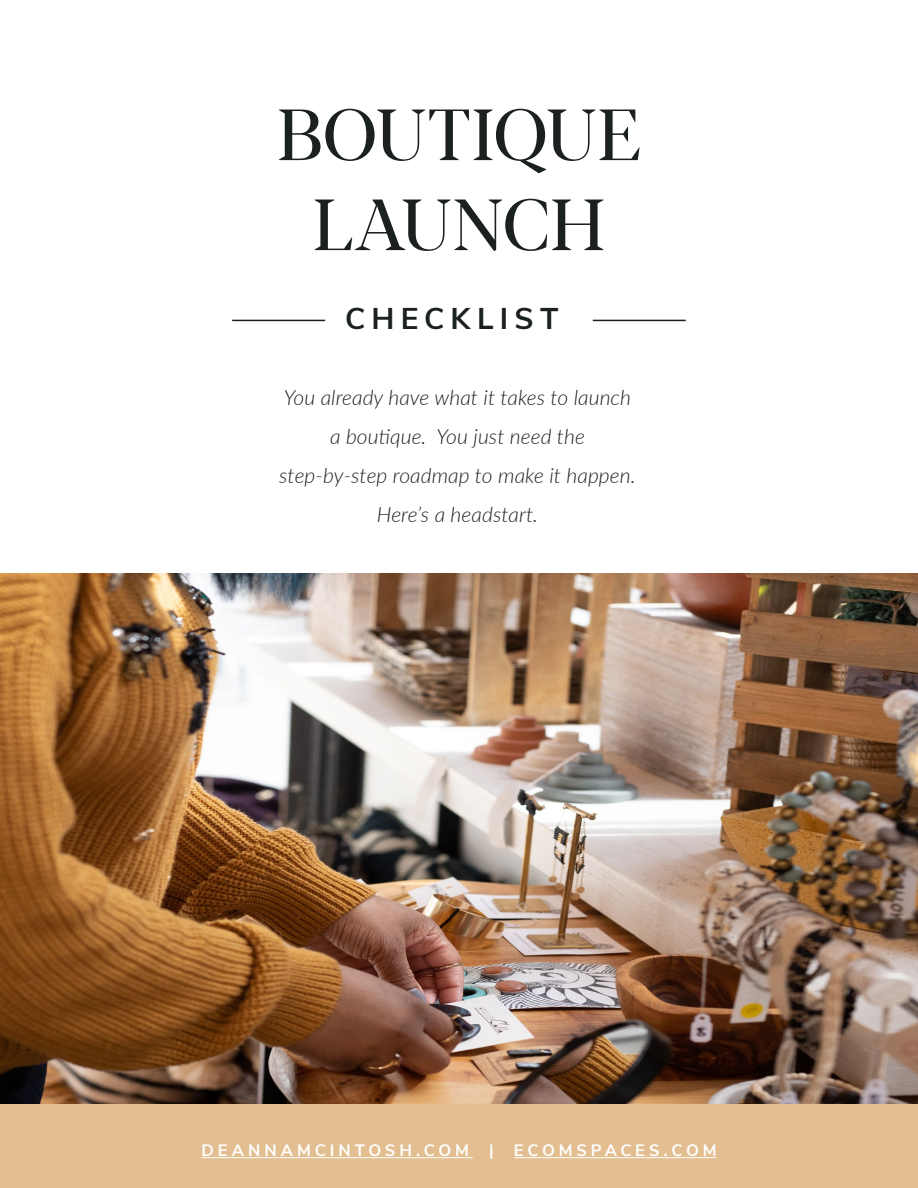
<style>
.page{position:relative;width:918px;height:1188px;background:#fff}
.page>*{position:absolute;margin:0;border:0;box-sizing:border-box;transform-origin:0 0}
.t1{font:72px/90px "Blacker Display";color:#1b211d;text-align:center}
.t2{font:700 30px "Nunito Sans";letter-spacing:.205em;color:#1b211d}
.t3{font:italic 300 21px/39px "Lato";letter-spacing:.005em;color:#1b211d;text-align:center}
.t4{font:700 16.5px "Nunito Sans";letter-spacing:.235em;color:#fff}
</style>
<div class="page">
<img style="left:0;top:573px;width:918px;height:531px">
<div style="left:0;top:1104px;width:918px;height:84px;background:#e2be90"></div>
<hr style="left:201px;top:1157px;width:272px;height:1px;background:#fff">
<hr style="left:514px;top:1157px;width:203px;height:1px;background:#fff">
<hr style="left:232px;top:320px;width:93px;height:1px;background:#1b211d">
<hr style="left:593px;top:320px;width:93px;height:1px;background:#1b211d">
<h1 class="t1" style="left:278px;top:92px;width:364px">BOUTIQUE<br>LAUNCH</h1>
<h2 class="t2" style="left:345px;top:296px;width:215px">CHECKLIST</h2>
<p class="t3" style="left:279px;top:377px;width:358px">You already have what it takes to launch a boutique. You just need the step-by-step roadmap to make it happen.<br>Here’s a headstart.</p>
<p class="t4" style="left:201px;top:1139px;width:517px">DEANNAMCINTOSH.COM | ECOMSPACES.COM</p>
</div>
